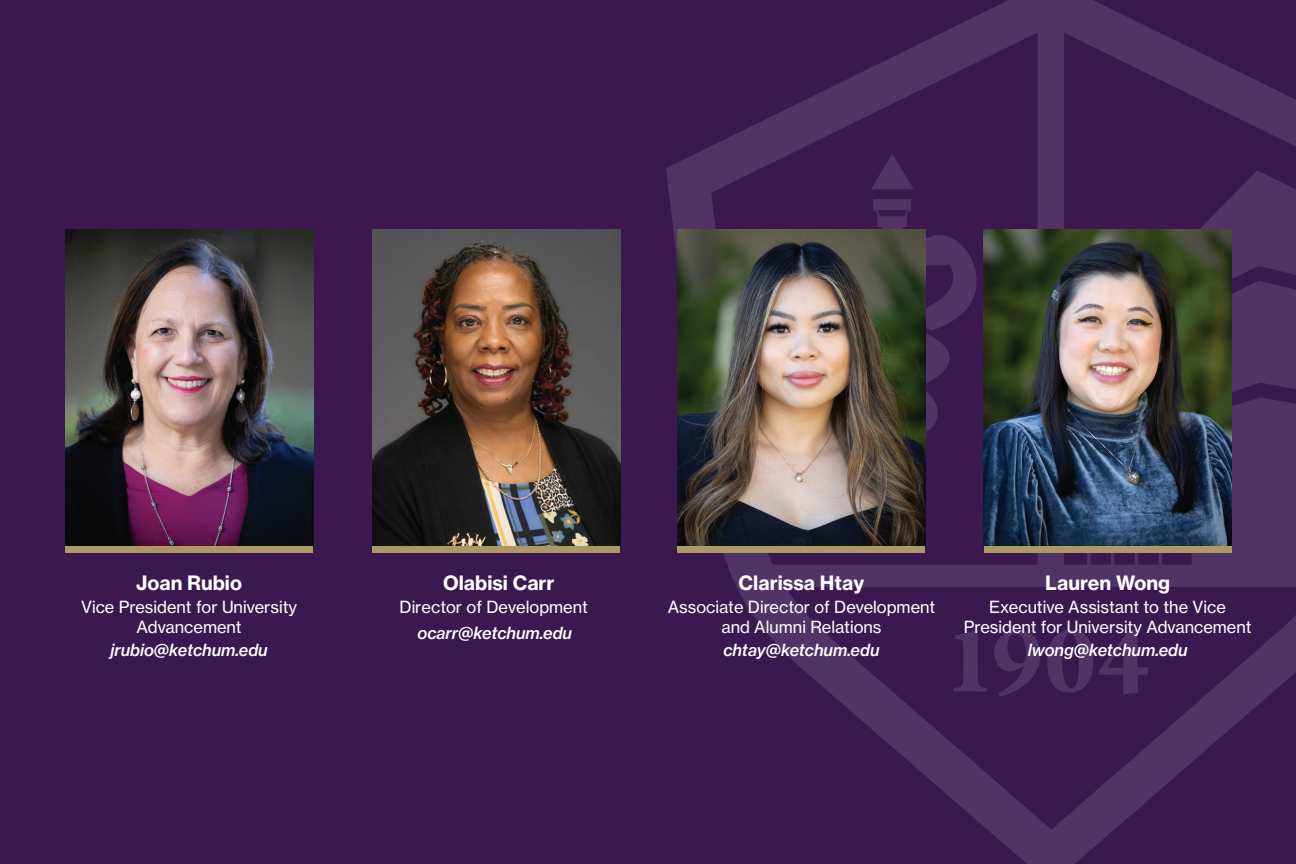
<style>
.page{position:relative;width:1296px;height:864px;background:#3c1851}
.page>*{position:absolute;margin:0;border:0;box-sizing:border-box;transform-origin:0 0}
.t1{font:19.5px "N Haas Grotesk TX Pro 75 Bd";color:#fff}
.t2{font:16.5px/19.8px "N Haas Grotesk TX Pro 55 Rg";color:#fff;text-align:center}
.t3{font:16.5px "N Haas Grotesk TX Pro 66 Md It";color:#fff}
</style>
<div class="page">
<svg style="left:666px;top:0;width:630px;height:864px"></svg>
<svg style="left:953px;top:629px;width:196px;height:67px"></svg>
<img style="left:65px;top:230px;width:248px;height:316px">
<div style="left:65px;top:546px;width:248px;height:7px;background:#ad9866"></div>
<img style="left:372px;top:230px;width:248px;height:316px">
<div style="left:372px;top:546px;width:248px;height:7px;background:#ad9866"></div>
<img style="left:678px;top:230px;width:247px;height:316px">
<div style="left:678px;top:546px;width:247px;height:7px;background:#ad9866"></div>
<img style="left:984px;top:230px;width:248px;height:316px">
<div style="left:984px;top:546px;width:248px;height:7px;background:#ad9866"></div>
<p class="t1" style="left:136px;top:570px;width:107px">Joan Rubio</p>
<p class="t2" style="left:81px;top:597px;width:217px">Vice President for University<br>Advancement</p>
<p class="t3" style="left:110px;top:640px;width:159px">jrubio@ketchum.edu</p>
<p class="t1" style="left:443px;top:570px;width:113px">Olabisi Carr</p>
<p class="t2" style="left:400px;top:597px;width:190px">Director of Development</p>
<p class="t3" style="left:418px;top:622px;width:156px">ocarr@ketchum.edu</p>
<p class="t1" style="left:739px;top:570px;width:127px">Clarissa Htay</p>
<p class="t2" style="left:668px;top:597px;width:269px">Associate Director of Development and Alumni Relations</p>
<p class="t3" style="left:723px;top:640px;width:158px">chtay@ketchum.edu</p>
<p class="t1" style="left:1045px;top:570px;width:126px">Lauren Wong</p>
<p class="t2" style="left:964px;top:597px;width:289px">Executive Assistant to the Vice<br>President for University Advancement</p>
<p class="t3" style="left:1028px;top:640px;width:161px">lwong@ketchum.edu</p>
</div>
